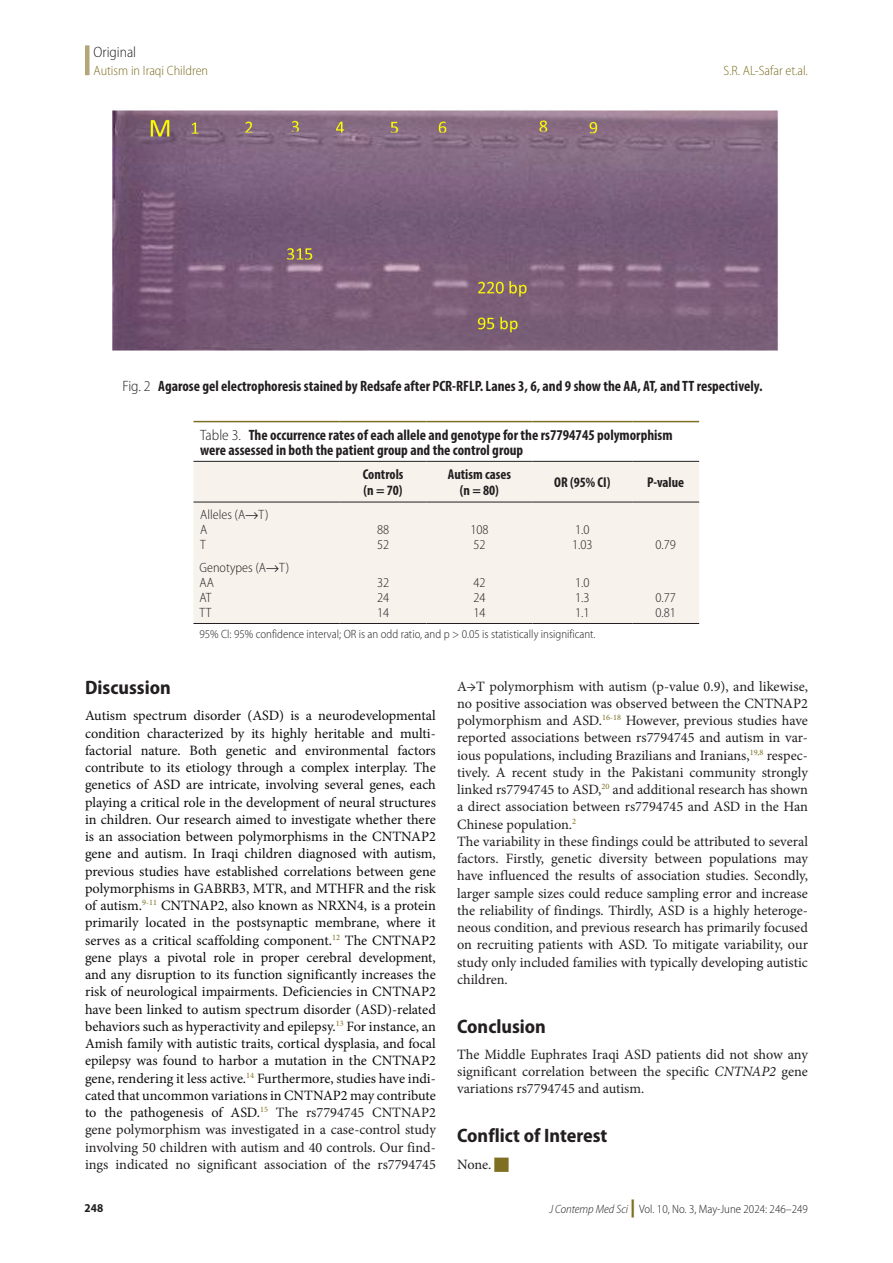
<style>
.page{position:relative;width:893px;height:1263px;background:#fff}
.page>*{position:absolute;margin:0;border:0;box-sizing:border-box;transform-origin:0 0}
.t1{font:700 semi-condensed 19.5px "Myriad Pro";color:#231f20}
.Table_Fig_Box_Title{font:700 condensed 15px/15px "Myriad Pro";color:#231f20}
.t2{font:300 semi-condensed 15px "Myriad Pro";color:#231f20}
.Txf{font:14.25px/17.2px "Minion Pro";color:#0d0d0d;text-align:justify}
.Txf-2{font:14.25px/17.2px "Minion Pro";color:#231f20;text-align:justify}
.Table_Head_L_align{font:700 condensed 14.25px "Myriad Pro";color:#231f20}
.Table_Tx{font:300 semi-condensed 13.5px "Myriad Pro";color:#231f20}
.t3{font:300 semi-condensed 13.5px "Myriad Pro";color:#7e6f22}
.Table_Source_Tx{font:300 semi-condensed 12px "Myriad Pro";color:#231f20}
.t4{font:700 semi-condensed 12px "Myriad Pro";color:#231f20}
.s1{font-weight:300;font-stretch:semi-condensed}
.s2{color:#231f20}
.s3{font-style:italic}
.s4{font-weight:900;font-stretch:normal;font-size:18px;color:#7e6f22}
</style>
<div class="page">
<div style="left:85px;top:45px;width:5px;height:30px;background:#b4a678"></div>
<div style="left:193px;top:462px;width:506px;height:161px;background:#f7f2ec"></div>
<hr style="left:193px;top:421px;width:147px;height:1px;background:#7e6f22">
<hr style="left:340px;top:421px;width:86px;height:1px;background:#7e6f22">
<hr style="left:426px;top:421px;width:106px;height:1px;background:#7e6f22">
<hr style="left:532px;top:421px;width:100px;height:1px;background:#7e6f22">
<hr style="left:632px;top:421px;width:67px;height:1px;background:#7e6f22">
<hr style="left:193px;top:461px;width:147px;height:1px;background:#231f20">
<hr style="left:340px;top:461px;width:86px;height:1px;background:#231f20">
<hr style="left:426px;top:461px;width:106px;height:1px;background:#231f20">
<hr style="left:532px;top:461px;width:100px;height:1px;background:#231f20">
<hr style="left:632px;top:461px;width:67px;height:1px;background:#231f20">
<hr style="left:193px;top:502px;width:147px;height:1px;background:#231f20">
<hr style="left:340px;top:502px;width:86px;height:1px;background:#231f20">
<hr style="left:426px;top:502px;width:106px;height:1px;background:#231f20">
<hr style="left:532px;top:502px;width:100px;height:1px;background:#231f20">
<hr style="left:632px;top:502px;width:67px;height:1px;background:#231f20">
<hr style="left:193px;top:623px;width:147px;height:1px;background:#231f20">
<hr style="left:340px;top:623px;width:86px;height:1px;background:#231f20">
<hr style="left:426px;top:623px;width:106px;height:1px;background:#231f20">
<hr style="left:532px;top:623px;width:100px;height:1px;background:#231f20">
<hr style="left:632px;top:623px;width:67px;height:1px;background:#231f20">
<img style="left:112px;top:110px;width:666px;height:241px">
<p class="t2" style="left:94px;top:43px;width:44px">Original</p>
<p class="t3" style="left:94px;top:62px;width:116px">Autism in Iraqi Children</p>
<p class="t3" style="left:723px;top:62px;width:86px">S.R. AL-Safar et.al.</p>
<p class="Table_Fig_Box_Title" style="left:122px;top:378px;width:641px"><span class="s1">Fig. 2</span> Agarose gel electrophoresis stained by Redsafe after PCR-RFLP. Lanes 3, 6, and 9 show the AA, AT, and TT respectively.</p>
<p class="Table_Fig_Box_Title" style="left:200px;top:427px;width:474px"><span class="s1">Table 3.</span> The occurrence rates of each allele and genotype for the rs7794745 polymorphism were assessed in both the patient group and the control group</p>
<p class="Table_Head_L_align" style="left:363px;top:465px;width:42px">Controls</p>
<p class="Table_Head_L_align" style="left:364px;top:482px;width:41px">(n = 70)</p>
<p class="Table_Head_L_align" style="left:448px;top:465px;width:65px">Autism cases</p>
<p class="Table_Head_L_align" style="left:460px;top:482px;width:41px">(n = 80)</p>
<p class="Table_Head_L_align" style="left:554px;top:473px;width:58px">OR (95% CI)</p>
<p class="Table_Head_L_align" style="left:647px;top:473px;width:39px">P-value</p>
<p class="Table_Tx" style="left:200px;top:507px;width:70px">Alleles (A→T)</p>
<p class="Table_Tx" style="left:200px;top:522px;width:9px">A</p>
<p class="Table_Tx" style="left:200px;top:537px;width:7px">T</p>
<p class="Table_Tx" style="left:199px;top:560px;width:91px">Genotypes (A→T)</p>
<p class="Table_Tx" style="left:199px;top:575px;width:16px">AA</p>
<p class="Table_Tx" style="left:199px;top:590px;width:14px">AT</p>
<p class="Table_Tx" style="left:199px;top:605px;width:13px">TT</p>
<p class="Table_Tx" style="left:377px;top:521px;width:14px">88</p>
<p class="Table_Tx" style="left:377px;top:536px;width:14px">52</p>
<p class="Table_Tx" style="left:377px;top:575px;width:14px">32</p>
<p class="Table_Tx" style="left:377px;top:590px;width:14px">24</p>
<p class="Table_Tx" style="left:377px;top:605px;width:14px">14</p>
<p class="Table_Tx" style="left:470px;top:521px;width:20px">108</p>
<p class="Table_Tx" style="left:473px;top:536px;width:14px">52</p>
<p class="Table_Tx" style="left:473px;top:575px;width:14px">42</p>
<p class="Table_Tx" style="left:473px;top:590px;width:14px">24</p>
<p class="Table_Tx" style="left:473px;top:605px;width:14px">14</p>
<p class="Table_Tx" style="left:575px;top:521px;width:16px">1.0</p>
<p class="Table_Tx" style="left:572px;top:536px;width:22px">1.03</p>
<p class="Table_Tx" style="left:655px;top:536px;width:22px">0.79</p>
<p class="Table_Tx" style="left:575px;top:575px;width:16px">1.0</p>
<p class="Table_Tx" style="left:575px;top:590px;width:16px">1.3</p>
<p class="Table_Tx" style="left:575px;top:605px;width:16px">1.1</p>
<p class="Table_Tx" style="left:655px;top:590px;width:22px">0.77</p>
<p class="Table_Tx" style="left:655px;top:605px;width:22px">0.81</p>
<p class="Table_Source_Tx" style="left:199px;top:627px;width:398px">95% Cl: 95% confidence interval; OR is an odd ratio, and p &gt; 0.05 is statistically insignificant.</p>
<h1 class="t1" style="left:85px;top:677px;width:87px">Discussion</h1>
<p class="Txf" style="left:85px;top:707px;width:352px">Autism spectrum disorder (ASD) is a neurodevelopmental condition characterized by its highly heritable and multi&shy;factorial nature. Both genetic and environmental factors contribute to its etiology through a complex interplay. The genetics of ASD are intricate, involving several genes, each playing a critical role in the development of neural structures in children. Our research aimed to investigate whether there is an association between polymorphisms in the CNTNAP2 gene and autism. In Iraqi children diagnosed with autism, previous studies have established correlations between gene polymorphisms in GABRB3, MTR, and MTHFR and the risk of autism.<sup>9-11</sup> CNTNAP2, also known as NRXN4, is a protein primarily located in the postsynaptic membrane, where it serves as a critical scaffolding component.<sup>12</sup> The CNTNAP2 gene plays a pivotal role in proper cerebral development, and any disruption to its function significantly increases the risk of neurological impairments. Deficiencies in CNTNAP2 have been linked to autism spectrum disorder (ASD)-related behaviors such as hyperactivity and epilepsy.<sup>13</sup> For instance, an Amish family with autistic traits, cortical dysplasia, and focal epilepsy was found to harbor a mutation in the CNTNAP2 gene, rendering it less active.<sup>14</sup> Furthermore, studies have indi&shy;cated that uncommon variations in CNTNAP2 may contribute to the pathogenesis of ASD.<sup>15</sup> <span class="s2">The rs7794745 CNTNAP2 gene polymorphism was investigated in a case-control study involving 50 children with autism and 40 controls. Our find&shy;ings indicated no significant association of the rs7794745</span></p>
<p class="t4" style="left:85px;top:1202px;width:20px">248</p>
<p class="Txf-2" style="left:457px;top:677px;width:352px">A→T polymorphism with autism (p-value 0.9), and likewise, no positive association was observed between the CNTNAP2 polymorphism and ASD.<sup>16-18</sup> However, previous studies have reported associations between rs7794745 and autism in var&shy;ious populations, including Brazilians and Iranians,<sup>19,8</sup> respec&shy;tively. A recent study in the Pakistani community strongly linked rs7794745 to ASD,<sup>20</sup> and additional research has shown a direct association between rs7794745 and ASD in the Han Chinese population.<sup>2</sup></p>
<p class="Txf-2" style="left:457px;top:833px;width:352px">The variability in these findings could be attributed to several factors. Firstly, genetic diversity between populations may have influenced the results of association studies. Secondly, larger sample sizes could reduce sampling error and increase the reliability of findings. Thirdly, ASD is a highly heteroge&shy;neous condition, and previous research has primarily focused on recruiting patients with ASD. To mitigate variability, our study only included families with typically developing autistic children.</p>
<h1 class="t1" style="left:457px;top:1015px;width:90px">Conclusion</h1>
<p class="Txf-2" style="left:457px;top:1046px;width:352px">The Middle Euphrates Iraqi ASD patients did not show any significant correlation between the specific <span class="s3">CNTNAP2</span> gene variations rs7794745 and autism.</p>
<h1 class="t1" style="left:457px;top:1125px;width:152px">Conflict of Interest</h1>
<p class="Txf-2" style="left:457px;top:1155px;width:36px">None.</p>
<p class="Table_Source_Tx" style="left:549px;top:1201px;width:260px"><span class="s3">J Contemp Med Sci</span> <span class="s4">|</span> Vol. 10, No. 3, May-June 2024: 246–249</p>
</div>
